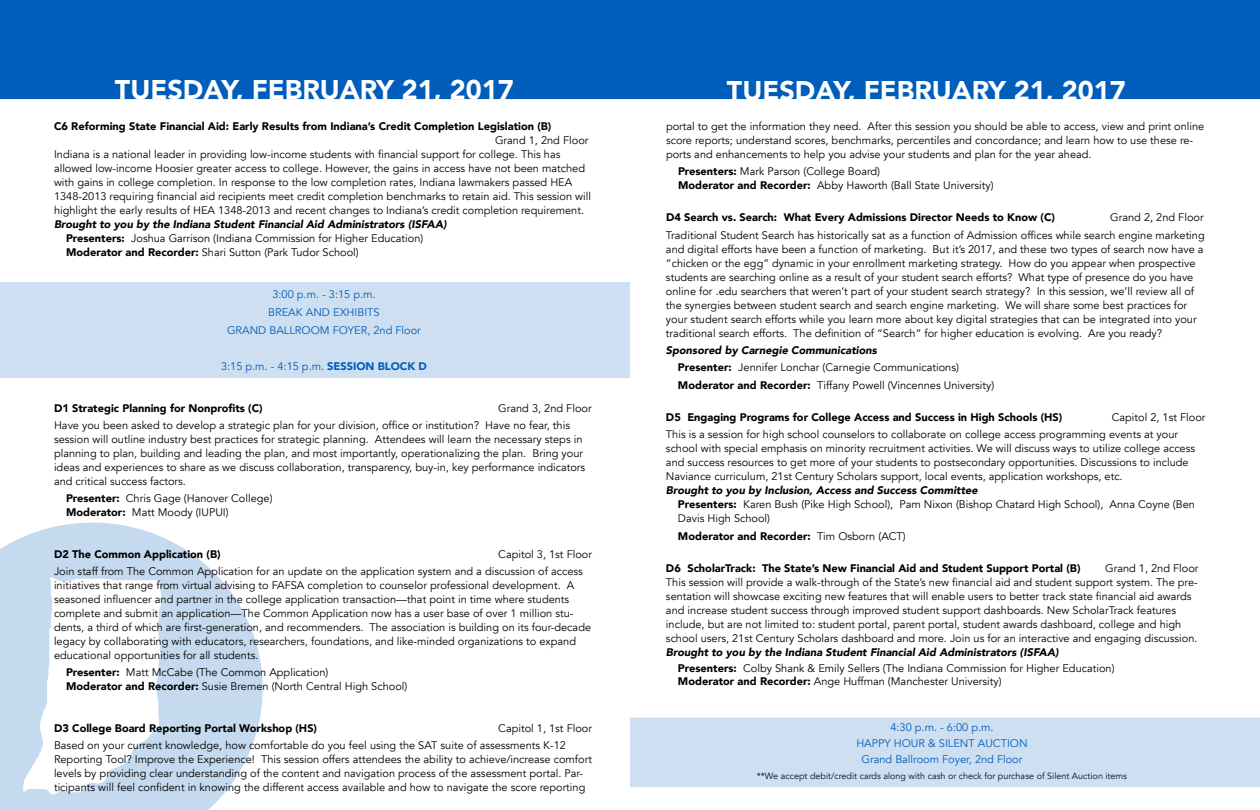
<style>
.page{position:relative;width:1260px;height:810px;background:#fff}
.page>*{position:absolute;margin:0;border:0;box-sizing:border-box;transform-origin:0 0}
.t1{font:900 27px "Avenir";color:#fff}
.t2{font:11px/14px "Avenir";color:#000}
.t3{font:900 11px "Avenir";color:#000}
.t4{font:11px/18px "Avenir";color:#005db9;text-align:center}
.t5{font:italic 900 11px/16px "Avenir";color:#000}
.t6{font:9px "Avenir";color:#000}
.s1{font-weight:900;font-style:italic}
.s2{font-weight:900}
.s3{font-weight:400}
.s4{font-style:normal}
.s5{font-weight:400;font-style:normal}
</style>
<div class="page">
<svg style="left:0;top:523px;width:263px;height:287px;fill:#c5daef"></svg>
<svg style="left:23px;top:543px;width:140px;height:255px"></svg>
<div style="left:0;top:0;width:1260px;height:99px;background:#005db9"></div>
<div style="left:0;top:282px;width:630px;height:96px;background:#cddff1"></div>
<div style="left:630px;top:718px;width:630px;height:69px;background:#cddff1"></div>
<h1 class="t1" style="left:115px;top:67px;width:400px">TUESDAY, FEBRUARY 21, 2017</h1>
<h1 class="t1" style="left:727px;top:68px;width:400px">TUESDAY, FEBRUARY 21, 2017</h1>
<p class="t3" style="left:54px;top:117px;width:499px">C6 Reforming State Financial Aid: Early Results from Indiana’s Credit Completion Legislation (B)</p>
<p class="t2" style="left:54px;top:134px;width:539px;text-indent:441px">Grand 1, 2nd Floor Indiana is a national leader in providing low-income students with financial support for college. This has allowed low-income Hoosier greater access to college. However, the gains in access have not been matched with gains in college completion. In response to the low completion rates, Indiana lawmakers passed HEA 1348-2013 requiring financial aid recipients meet credit completion benchmarks to retain aid. This session will highlight the early results of HEA 1348-2013 and recent changes to Indiana’s credit completion requirement.</p>
<p class="t2" style="left:66px;top:218px;width:382px;text-indent:-12px"><span class="s1">Brought to you by the Indiana Student Financial Aid Administrators (ISFAA)<br></span><span class="s2">Presenters:</span> Joshua Garrison (Indiana Commission for Higher Education)<br><span class="s2">Moderator and Recorder:</span> Shari Sutton (Park Tudor School)</p>
<p class="t4" style="left:227px;top:286px;width:195px">3:00 p.m. - 3:15 p.m.<br>BREAK AND EXHIBITS<br>GRAND BALLROOM FOYER, 2nd Floor</p>
<p class="t4" style="left:221px;top:358px;width:207px">3:15 p.m. - 4:15 p.m. <span class="s2">SESSION BLOCK D</span></p>
<p class="t3" style="left:54px;top:399px;width:210px">D1 Strategic Planning for Nonprofits (C)</p>
<p class="t2" style="left:666px;top:120px;width:540px">portal to get the information they need. After this session you should be able to access, view and print online score reports; understand scores, benchmarks, percentiles and concordance; and learn how to use these re&shy;ports and enhancements to help you advise your students and plan for the year ahead.</p>
<p class="t2" style="left:678px;top:165px;width:317px"><span class="s2">Presenters:</span> Mark Parson (College Board)<br><span class="s2">Moderator and Recorder:</span> Abby Haworth (Ball State University)</p>
<p class="t3" style="left:666px;top:208px;width:390px">D4 Search vs. Search: What Every Admissions Director Needs to Know (C)</p>
<p class="t2" style="left:666px;top:209px;width:540px;line-height:18px;text-align:right">Grand 2, 2nd Floor<br>Traditional Student Search has historically sat as a function of Admission offices while search engine marketing</p>
<p class="t2" style="left:666px;top:243px;width:539px">and digital efforts have been a function of marketing. But it’s 2017, and these two types of search now have a “chicken or the egg” dynamic in your enrollment marketing strategy. How do you appear when prospective students are searching online as a result of your student search efforts? What type of presence do you have online for .edu searchers that weren’t part of your student search strategy? In this session, we’ll review all of the synergies between student search and search engine marketing. We will share some best practices for your student search efforts while you learn more about key digital strategies that can be integrated into your traditional search efforts. The definition of “Search” for higher education is evolving. Are you ready?</p>
<p class="t2" style="left:678px;top:342px;width:282px;line-height:17px;text-indent:-12px"><span class="s1">Sponsored by Carnegie Communications<br></span><span class="s2">Presenter:</span> Jennifer Lonchar (Carnegie Communications)</p>
<p class="t2" style="left:678px;top:379px;width:318px"><span class="s2">Moderator and Recorder:</span> Tiffany Powell (Vincennes University)</p>
<p class="t3" style="left:666px;top:408px;width:398px">D5 Engaging Programs for College Access and Success in High Schools (HS)</p>
<p class="t2" style="left:54px;top:400px;width:539px;line-height:17px;text-indent:444px">Grand 3, 2nd Floor<br>Have you been asked to develop a strategic plan for your division, office or institution? Have no fear, this</p>
<p class="t2" style="left:54px;top:433px;width:533px">session will outline industry best practices for strategic planning. Attendees will learn the necessary steps in planning to plan, building and leading the plan, and most importantly, operationalizing the plan. Bring your ideas and experiences to share as we discuss collaboration, transparency, buy-in, key performance indicators and critical success factors.</p>
<p class="t2" style="left:66px;top:492px;width:208px"><span class="s2">Presenter:</span> Chris Gage (Hanover College)<br><span class="s2">Moderator:</span> Matt Moody (IUPUI)</p>
<p class="t3" style="left:54px;top:545px;width:168px">D2 The Common Application (B)</p>
<p class="t2" style="left:666px;top:409px;width:541px;line-height:17px;text-indent:446px">Capitol 2, 1st Floor<br>This is a session for high school counselors to collaborate on college access programming events at your</p>
<p class="t2" style="left:666px;top:442px;width:531px">school with special emphasis on minority recruitment activities. We will discuss ways to utilize college access and success resources to get more of your students to postsecondary opportunities. Discussions to include<br>Naviance curriculum, 21st Century Scholars support, local events, application workshops, etc.</p>
<p class="t2" style="left:678px;top:484px;width:518px;text-indent:-12px"><span class="s1">Brought to you by Inclusion, Access and Success Committee<br></span><span class="s2">Presenters:</span> Karen Bush (Pike High School), Pam Nixon (Bishop Chatard High School), Anna Coyne (Ben<br>Davis High School)</p>
<p class="t3" style="left:678px;top:527px;width:229px">Moderator and Recorder: <span class="s3">Tim Osborn (ACT)</span></p>
<p class="t3" style="left:666px;top:559px;width:416px">D6 ScholarTrack: The State’s New Financial Aid and Student Support Portal (B)</p>
<p class="t2" style="left:54px;top:546px;width:540px;line-height:17px;text-indent:444px">Capitol 3, 1st Floor<br>Join staff from The Common Application for an update on the application system and a discussion of access</p>
<p class="t2" style="left:54px;top:579px;width:539px">initiatives that range from virtual advising to FAFSA completion to counselor professional development. A seasoned influencer and partner in the college application transaction—that point in time where students complete and submit an application—The Common Application now has a user base of over 1 million stu&shy;dents, a third of which are first-generation, and recommenders. The association is building on its four-decade legacy by collaborating with educators, researchers, foundations, and like-minded organizations to expand educational opportunities for all students.</p>
<p class="t2" style="left:66px;top:666px;width:343px"><span class="s2">Presenter:</span> Matt McCabe (The Common Application)<br><span class="s2">Moderator and Recorder:</span> Susie Bremen (North Central High School)</p>
<p class="t3" style="left:54px;top:719px;width:265px">D3 College Board Reporting Portal Workshop (HS)</p>
<p class="t2" style="left:666px;top:562px;width:534px;text-indent:439px">Grand 1, 2nd Floor This session will provide a walk-through of the State’s new financial aid and student support system. The pre&shy;sentation will showcase exciting new features that will enable users to better track state financial aid awards and increase student success through improved student support dashboards. New ScholarTrack features include, but are not limited to: student portal, parent portal, student awards dashboard, college and high school users, 21st Century Scholars dashboard and more. Join us for an interactive and engaging discussion.</p>
<p class="t5" style="left:678px;top:644px;width:438px;text-indent:-12px">Brought to you by the Indiana Student Financial Aid Administrators (ISFAA)<br><span class="s4">Presenters:</span> <span class="s5">Colby Shank &amp; Emily Sellers (The Indiana Commission for Higher Education)</span></p>
<p class="t2" style="left:678px;top:675px;width:325px"><span class="s2">Moderator and Recorder:</span> Ange Huffman (Manchester University)</p>
<p class="t4" style="left:856px;top:720px;width:173px;line-height:16px">4:30 p.m. - 6:00 p.m.<br>HAPPY HOUR &amp; SILENT AUCTION<br>Grand Ballroom Foyer, 2nd Floor</p>
<p class="t6" style="left:757px;top:771px;width:372px">**We accept debit/credit cards along with cash or check for purchase of Silent Auction items</p>
<p class="t2" style="left:54px;top:720px;width:540px;line-height:17px;text-indent:444px">Capitol 1, 1st Floor<br>Based on your current knowledge, how comfortable do you feel using the SAT suite of assessments K-12</p>
<p class="t2" style="left:54px;top:753px;width:540px">Reporting Tool? Improve the Experience! This session offers attendees the ability to achieve/increase comfort levels by providing clear understanding of the content and navigation process of the assessment portal. Par&shy;ticipants will feel confident in knowing the different access available and how to navigate the score reporting</p>
</div>
